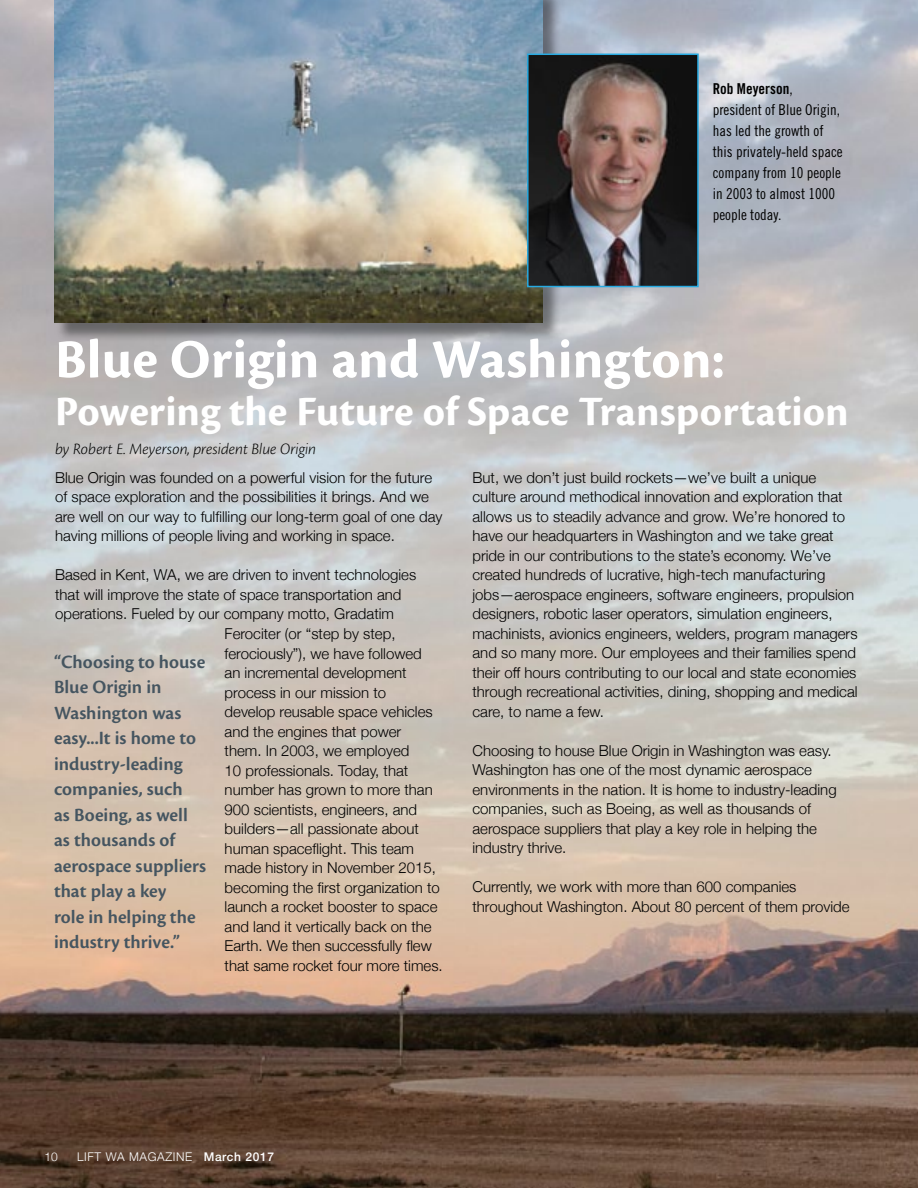
<style>
.page{position:relative;width:918px;height:1188px;background:#fff}
.page>*{position:absolute;margin:0;border:0;box-sizing:border-box;transform-origin:0 0}
.t1{font:700 57px "Cronos Pro";letter-spacing:.005em;color:#fff}
.t2{font:700 43.5px "Cronos Pro";color:#fff}
.t3{font:600 19.5px/25.5px "Cronos Pro";color:#455560}
.t4{font:italic 300 16.5px "Cronos Pro";letter-spacing:-.005em;color:#000}
.t5{font:300 15px/19.5px "Helvetica Neue";color:#000}
.t6{font:15px/21px "Trade Gothic LT Std Cn 18";color:#000}
.t7{font:300 12px "Helvetica Neue";letter-spacing:.05em;color:#fff}
.s1{font-family:"Trade Gothic LT Std Bd Cn 20"}
.s2{font-weight:500}
</style>
<div class="page">
<img style="left:0;top:0;width:918px;height:1188px">
<div style="left:57px;top:0;width:504px;height:342px;background:#000;opacity:.41"></div>
<img style="left:54px;top:0;width:488px;height:323px">
<img style="left:530px;top:57px;width:166px;height:227px">
<div style="left:527px;top:54px;width:172px;height:233px;border:2px solid #27aae1"></div>
<p class="t6" style="left:713px;top:78px;width:131px"><span class="s1">Rob Meyerson</span>, president of Blue Origin, has led the growth of this privately-held space company from 10 people in 2003 to almost 1000 people today.</p>
<p class="t1" style="left:55px;top:327px;width:671px">Blue Origin and Washington:</p>
<p class="t2" style="left:55px;top:387px;width:795px">Powering the Future of Space Transportation</p>
<p class="t4" style="left:55px;top:439px;width:263px">by Robert E. Meyerson, president Blue Origin</p>
<p class="t5" style="left:55px;top:467px;width:389px">Blue Origin was founded on a powerful vision for the future of space exploration and the possibilities it brings. And we are well on our way to fulfilling our long-term goal of one day having millions of people living and working in space.</p>
<p class="t5" style="left:55px;top:564px;width:363px">Based in Kent, WA, we are driven to invent technologies that will improve the state of space transportation and operations. Fueled by our company motto, Gradatim</p>
<p class="t3" style="left:54px;top:649px;width:154px">“Choosing to house<br>Blue Origin in<br>Washington was easy...It is home to industry-leading companies, such<br>as Boeing, as well as thousands of aerospace suppliers that play a key<br>role in helping the industry thrive.”</p>
<p class="t5" style="left:225px;top:623px;width:220px">Ferociter (or “step by step, ferociously”), we have followed<br>an incremental development process in our mission to<br>develop reusable space vehicles and the engines that power<br>them. In 2003, we employed<br>10 professionals. Today, that number has grown to more than<br>900 scientists, engineers, and builders—all passionate about human spaceflight. This team made history in November 2015, becoming the first organization to launch a rocket booster to space and land it vertically back on the<br>Earth. We then successfully flew that same rocket four more times.</p>
<p class="t5" style="left:472px;top:467px;width:387px">But, we don’t just build rockets—we’ve built a unique culture around methodical innovation and exploration that allows us to steadily advance and grow. We’re honored to have our headquarters in Washington and we take great pride in our contributions to the state’s economy. We’ve created hundreds of lucrative, high-tech manufacturing jobs—aerospace engineers, software engineers, propulsion designers, robotic laser operators, simulation engineers, machinists, avionics engineers, welders, program managers and so many more. Our employees and their families spend their off hours contributing to our local and state economies through recreational activities, dining, shopping and medical care, to name a few.</p>
<p class="t5" style="left:472px;top:740px;width:366px">Choosing to house Blue Origin in Washington was easy.<br>Washington has one of the most dynamic aerospace environments in the nation. It is home to industry-leading companies, such as Boeing, as well as thousands of aerospace suppliers that play a key role in helping the industry thrive.</p>
<p class="t5" style="left:472px;top:876px;width:379px">Currently, we work with more than 600 companies throughout Washington. About 80 percent of them provide</p>
<p class="t7" style="left:45px;top:1147px;width:15px">10</p>
<p class="t7" style="left:77px;top:1147px;width:198px">LIFT WA MAGAZINE <span class="s2">March 2017</span></p>
</div>
